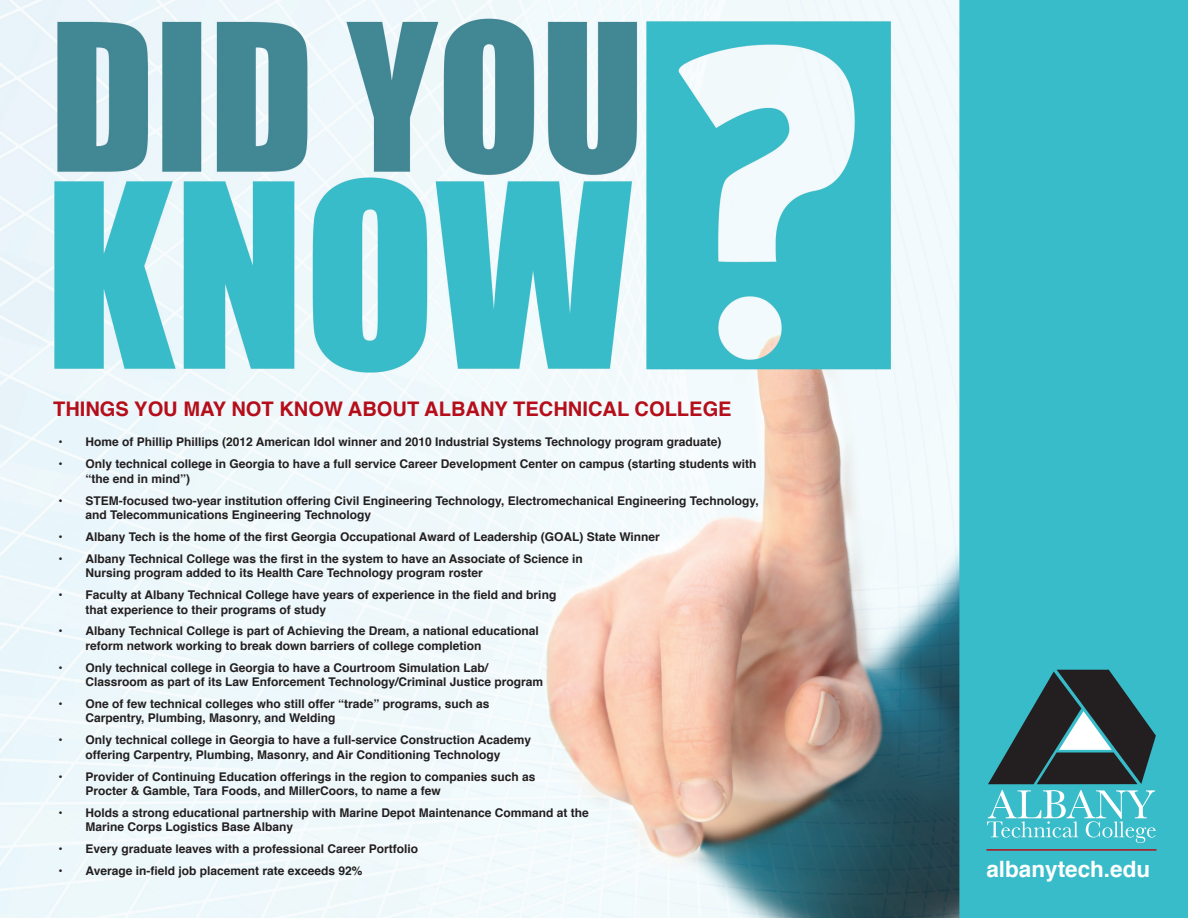
<style>
.page{position:relative;width:1188px;height:918px;background:#fff}
.page>*{position:absolute;margin:0;border:0;box-sizing:border-box;transform-origin:0 0}
.t1{font:700 22.5px "Helvetica";color:#fff}
.t2{font:700 20.1px "Helvetica";color:#b50e1a}
.t3{font:700 12px/14.4px "Helvetica";color:#231f20}
</style>
<div class="page">
<img style="left:0;top:0;width:959px;height:918px">
<div style="left:960px;top:0;width:227px;height:918px;background:#39bcc9"></div>
<div style="left:959px;top:0;width:229px;height:918px;border:2px solid #39bcc9"></div>
<svg style="left:988px;top:670px;width:168px;height:114px"></svg>
<svg style="left:987px;top:790px;width:169px;height:53px"></svg>
<hr style="left:986px;top:849px;width:170px;height:2px;background:#b50e1a">
<h2 class="t2" style="left:53px;top:393px;width:24px">Things</h2>
<h2 class="t2" style="left:134px;top:393px;width:173px">You May Not Know</h2>
<h2 class="t2" style="left:348px;top:393px;width:104px">About Albany</h2>
<h2 class="t2" style="left:513px;top:393px;width:25px">Technical</h2>
<h2 class="t2" style="left:635px;top:393px;width:29px">College</h2>
<p class="t3" style="left:58px;top:435px;width:665px">• Home of Phillip Phillips (2012 American Idol winner and 2010 Industrial Systems Technology program graduate)</p>
<p class="t3" style="left:86px;top:457px;width:672px;text-indent:-27px">• Only technical college in Georgia to have a full service Career Development Center on campus (starting students with “the end in mind”)</p>
<p class="t3" style="left:86px;top:493px;width:675px;text-indent:-27px">• STEM-focused two-year institution offering Civil Engineering Technology, Electromechanical Engineering Technology, and Telecommunications Engineering Technology</p>
<p class="t3" style="left:58px;top:530px;width:603px">• Albany Tech is the home of the first Georgia Occupational Award of Leadership (GOAL) State Winner</p>
<p class="t3" style="left:86px;top:552px;width:499px;text-indent:-27px">• Albany Technical College was the first in the system to have an Associate of Science in<br>Nursing program added to its Health Care Technology program roster</p>
<p class="t3" style="left:86px;top:588px;width:472px;text-indent:-27px">• Faculty at Albany Technical College have years of experience in the field and bring that experience to their programs of study</p>
<p class="t3" style="left:86px;top:624px;width:455px;text-indent:-27px">• Albany Technical College is part of Achieving the Dream, a national educational reform network working to break down barriers of college completion</p>
<p class="t3" style="left:86px;top:660px;width:459px;text-indent:-27px">• Only technical college in Georgia to have a Courtroom Simulation Lab/<br>Classroom as part of its Law Enforcement Technology/Criminal Justice program</p>
<p class="t3" style="left:86px;top:697px;width:406px;text-indent:-27px">• One of few technical colleges who still offer “trade” programs, such as<br>Carpentry, Plumbing, Masonry, and Welding</p>
<p class="t3" style="left:59px;top:733px;width:474px;text-align:center">• Only technical college in Georgia to have a full-service Construction Academy offering Carpentry, Plumbing, Masonry, and Air Conditioning Technology</p>
<p class="t3" style="left:86px;top:769px;width:452px;text-indent:-27px">• Provider of Continuing Education offerings in the region to companies such as<br>Procter &amp; Gamble, Tara Foods, and MillerCoors, to name a few</p>
<p class="t3" style="left:86px;top:806px;width:505px;text-indent:-27px">• Holds a strong educational partnership with Marine Depot Maintenance Command at the<br>Marine Corps Logistics Base Albany</p>
<p class="t3" style="left:59px;top:842px;width:361px">• Every graduate leaves with a professional Career Portfolio</p>
<p class="t3" style="left:59px;top:864px;width:306px">• Average in-field job placement rate exceeds 92%</p>
<h1 class="t1" style="left:986px;top:851px;width:165px">albanytech.edu</h1>
</div>
